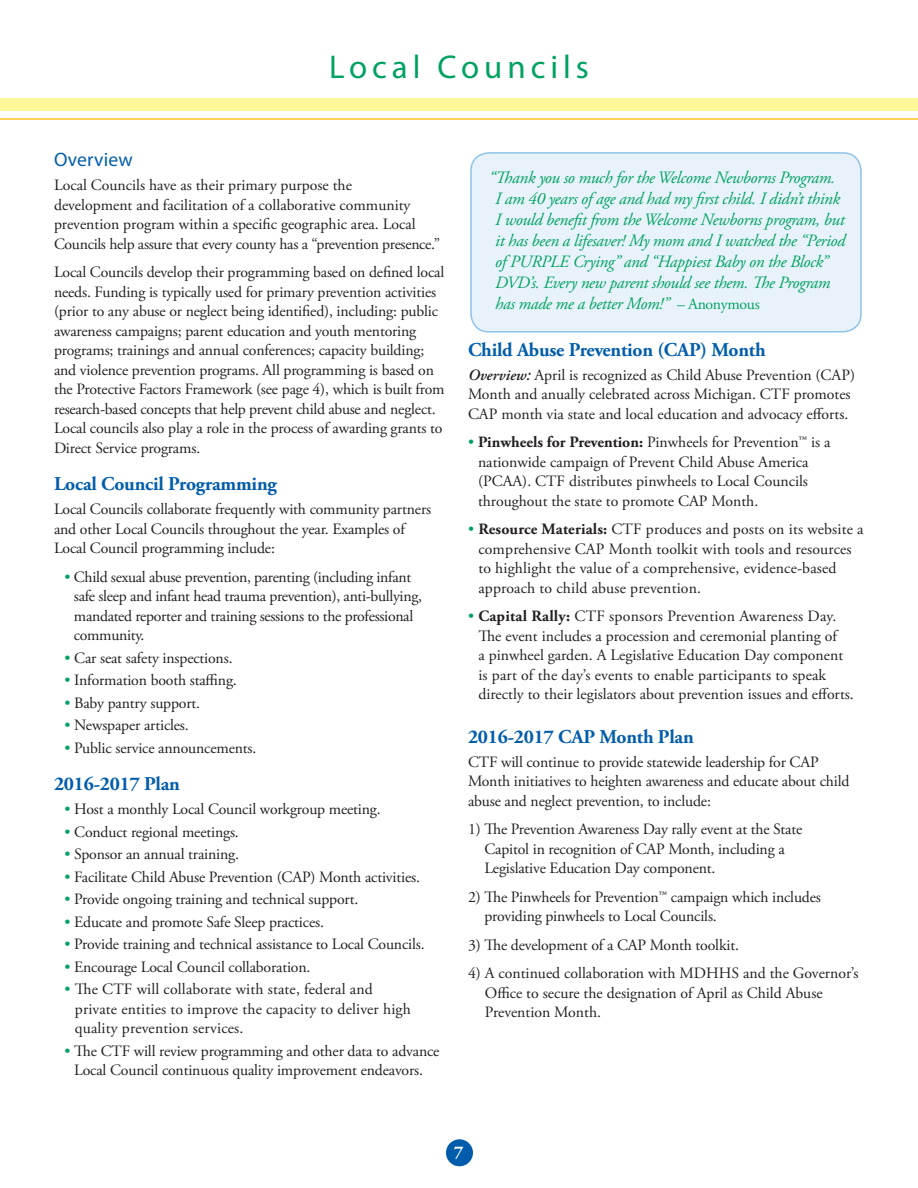
<style>
.page{position:relative;width:918px;height:1188px;background:#fff}
.page>*{position:absolute;margin:0;border:0;box-sizing:border-box;transform-origin:0 0}
.t1{font:33px "Myriad Pro";letter-spacing:.15em;color:#00a261}
.t2{font:700 19.5px "Adobe Garamond Pro";letter-spacing:-.01em;color:#015dab}
.t3{font:19.5px "Myriad Pro";letter-spacing:.01em;color:#015dab}
.t4{font:700 18px "Adobe Garamond Pro";color:#fff}
.t5{font:italic 17.25px/21px "Adobe Garamond Pro";letter-spacing:-.02em;color:#00a261}
.t6{font:15.75px/19.5px "Adobe Garamond Pro";letter-spacing:-.01em;color:#231f20}
.t7{font:15.75px/19.5px "Adobe Garamond Pro";letter-spacing:.01em;color:#231f20}
.s1{color:#00a261}
.s2{font-style:normal;font-size:15.75px}
.s3{font-weight:600;font-style:italic}
.s4{font-weight:700}
</style>
<div class="page">
<div style="left:446px;top:1139px;width:27px;height:27px;background:#015dab;border-radius:50%"></div>
<div style="left:0;top:98px;width:918px;height:13px;background:#fff79a"></div>
<hr style="left:0;top:118px;width:918px;height:2px;background:#fec422">
<div style="left:471px;top:153px;width:390px;height:179px;background:#e8f2fa;border-radius:18px"></div>
<div style="left:470px;top:152px;width:392px;height:181px;border:2px solid #8fc3e9;border-radius:18px"></div>
<p class="t1" style="left:329px;top:46px;width:261px">Local Councils</p>
<p class="t3" style="left:54px;top:148px;width:80px">Overview</p>
<p class="t6" style="left:54px;top:176px;width:388px">Local Councils have as their primary purpose the<br>development and facilitation of a collaborative community prevention program within a specific geographic area. Local Councils help assure that every county has a “prevention presence.”</p>
<p class="t6" style="left:54px;top:263px;width:392px">Local Councils develop their programming based on defined local needs. Funding is typically used for primary prevention activities (prior to any abuse or neglect being identified), including: public awareness campaigns; parent education and youth mentoring programs; trainings and annual conferences; capacity building; and violence prevention programs. All programming is based on the Protective Factors Framework (see page 4), which is built from research-based concepts that help prevent child abuse and neglect.<br>Local councils also play a role in the process of awarding grants to Direct Service programs.</p>
<p class="t2" style="left:54px;top:473px;width:224px">Local Council Programming</p>
<p class="t6" style="left:54px;top:500px;width:379px">Local Councils collaborate frequently with community partners and other Local Councils throughout the year. Examples of<br>Local Council programming include:</p>
<p class="t6" style="left:74px;top:568px;width:350px;text-indent:-9px"><span class="s1">•</span> Child sexual abuse prevention, parenting (including infant safe sleep and infant head trauma prevention), anti-bullying, mandated reporter and training sessions to the professional community.</p>
<p class="t6" style="left:65px;top:649px;width:170px"><span class="s1">•</span> Car seat safety inspections.</p>
<p class="t6" style="left:65px;top:671px;width:174px"><span class="s1">•</span> Information booth staffing.</p>
<p class="t6" style="left:65px;top:694px;width:137px"><span class="s1">•</span> Baby pantry support.</p>
<p class="t6" style="left:65px;top:716px;width:126px"><span class="s1">•</span> Newspaper articles.</p>
<p class="t6" style="left:65px;top:739px;width:193px"><span class="s1">•</span> Public service announcements.</p>
<p class="t2" style="left:54px;top:773px;width:128px">2016-2017 Plan</p>
<p class="t6" style="left:65px;top:800px;width:318px"><span class="s1">•</span> Host a monthly Local Council workgroup meeting.</p>
<p class="t6" style="left:65px;top:823px;width:176px"><span class="s1">•</span> Conduct regional meetings.</p>
<p class="t6" style="left:65px;top:845px;width:176px"><span class="s1">•</span> Sponsor an annual training.</p>
<p class="t6" style="left:65px;top:868px;width:357px"><span class="s1">•</span> Facilitate Child Abuse Prevention (CAP) Month activities.</p>
<p class="t6" style="left:65px;top:890px;width:295px"><span class="s1">•</span> Provide ongoing training and technical support.</p>
<p class="t6" style="left:65px;top:913px;width:261px"><span class="s1">•</span> Educate and promote Safe Sleep practices.</p>
<p class="t6" style="left:65px;top:935px;width:362px"><span class="s1">•</span> Provide training and technical assistance to Local Councils.</p>
<p class="t6" style="left:65px;top:958px;width:248px"><span class="s1">•</span> Encourage Local Council collaboration.</p>
<p class="t7" style="left:75px;top:980px;width:337px;text-indent:-10px"><span class="s1">•</span> The CTF will collaborate with state, federal and private entities to improve the capacity to deliver high quality prevention services.</p>
<p class="t6" style="left:65px;top:1042px;width:377px;text-align:center"><span class="s1">•</span> The CTF will review programming and other data to advance<br>Local Council continuous quality improvement endeavors.</p>
<p class="t5" style="left:495px;top:168px;width:352px;text-indent:-6px">“Thank you so much for the Welcome Newborns Program.<br>I am 40 years of age and had my first child. I didn’t think I would benefit from the Welcome Newborns program, but it has been a lifesaver! My mom and I watched the “Period of PURPLE Crying” and “Happiest Baby on the Block” DVD’s. Every new parent should see them. The Program has made me a better Mom!” <span class="s2">– Anonymous</span></p>
<p class="t2" style="left:468px;top:338px;width:299px">Child Abuse Prevention (CAP) Month</p>
<p class="t6" style="left:468px;top:366px;width:389px"><span class="s3">Overview:</span> April is recognized as Child Abuse Prevention (CAP)<br>Month and anually celebrated across Michigan. CTF promotes<br>CAP month via state and local education and advocacy efforts.</p>
<p class="t6" style="left:478px;top:433px;width:354px;text-indent:-10px"><span class="s1">•</span> <span class="s4">Pinwheels for Prevention:</span> Pinwheels for Prevention™ is a nationwide campaign of Prevent Child Abuse America (PCAA). CTF distributes pinwheels to Local Councils throughout the state to promote CAP Month.</p>
<p class="t7" style="left:478px;top:520px;width:387px;text-indent:-10px"><span class="s1">•</span> <span class="s4">Resource Materials:</span> CTF produces and posts on its website a comprehensive CAP Month toolkit with tools and resources to highlight the value of a comprehensive, evidence-based approach to child abuse prevention.</p>
<p class="t6" style="left:479px;top:607px;width:377px;text-indent:-11px"><span class="s1">•</span> <span class="s4">Capital Rally:</span> CTF sponsors Prevention Awareness Day.<br>The event includes a procession and ceremonial planting of<br>a pinwheel garden. A Legislative Education Day component is part of the day’s events to enable participants to speak directly to their legislators about prevention issues and efforts.</p>
<p class="t2" style="left:468px;top:725px;width:227px">2016-2017 CAP Month Plan</p>
<p class="t6" style="left:468px;top:753px;width:383px">CTF will continue to provide statewide leadership for CAP<br>Month initiatives to heighten awareness and educate about child abuse and neglect prevention, to include:</p>
<p class="t6" style="left:484px;top:820px;width:319px;text-indent:-16px">1) The Prevention Awareness Day rally event at the State<br>Capitol in recognition of CAP Month, including a<br>Legislative Education Day component.</p>
<p class="t6" style="left:484px;top:888px;width:338px;text-indent:-16px">2) The Pinwheels for Prevention™ campaign which includes providing pinwheels to Local Councils.</p>
<p class="t6" style="left:468px;top:936px;width:272px">3) The development of a CAP Month toolkit.</p>
<p class="t6" style="left:485px;top:964px;width:375px;text-indent:-17px">4) A continued collaboration with MDHHS and the Governor’s<br>Office to secure the designation of April as Child Abuse<br>Prevention Month.</p>
<p class="t4" style="left:454px;top:1142px;width:11px">7</p>
</div>
